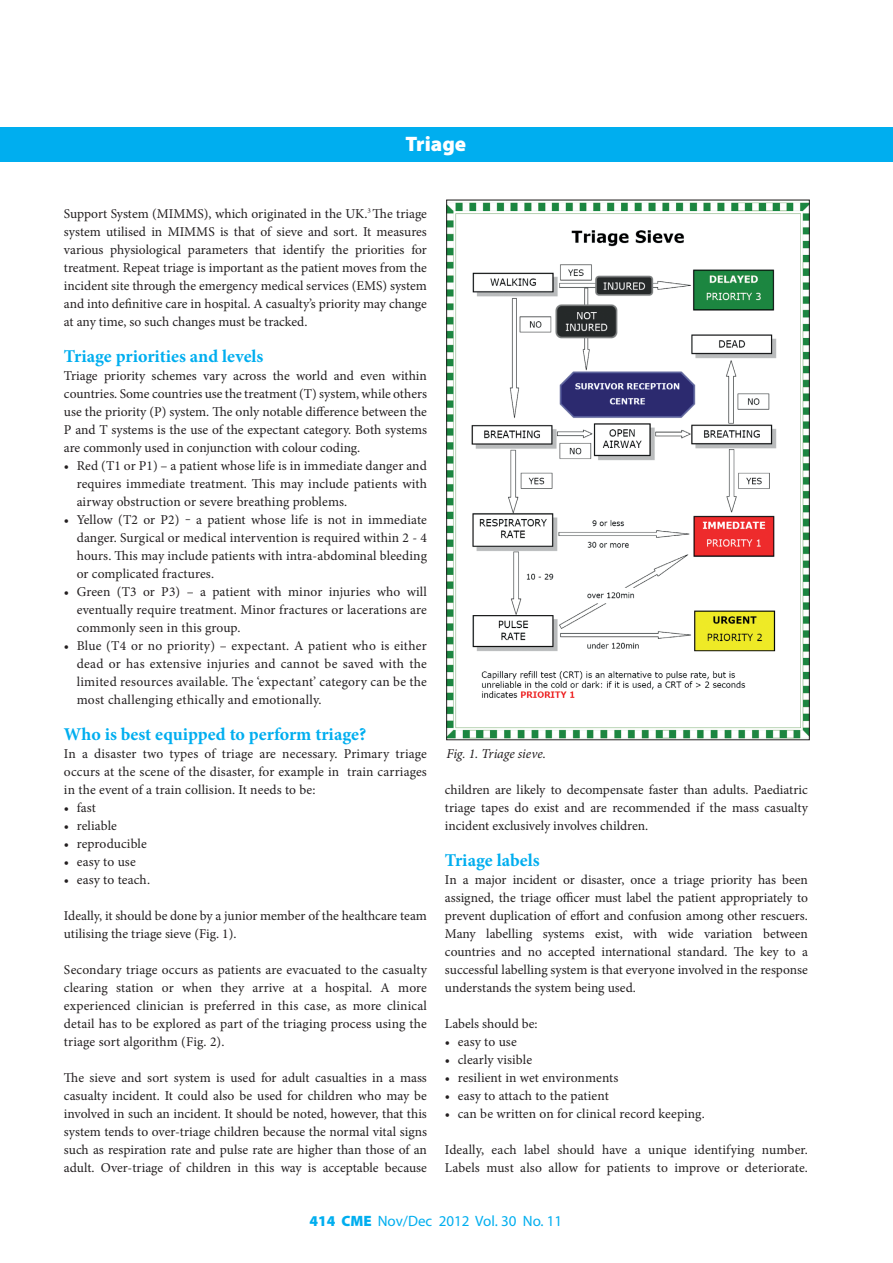
<style>
.page{position:relative;width:893px;height:1263px;background:#fff}
.page>*{position:absolute;margin:0;border:0;box-sizing:border-box;transform-origin:0 0}
.SLUGS{font:900 21px "Myriad Pro";color:#fff}
.B_HEAD{font:700 18px "Minion Pro";color:#00aeef}
.t1{font:15px "Myriad Pro";color:#00aeef}
.TEXT{font:13.5px/18px "Minion Pro";letter-spacing:.005em;color:#231f20;text-align:justify}
.CAPTIONS{font:italic 13.5px "Minion Pro";letter-spacing:-.005em;color:#231f20}
.s1{font-weight:900}
</style>
<div class="page">
<div style="left:0;top:127px;width:893px;height:34px;background:#00aeef"></div>
<img style="left:448px;top:202px;width:359px;height:536px">
<p class="SLUGS" style="left:406px;top:132px;width:62px">Triage</p>
<p class="TEXT" style="left:64px;top:204px;width:364px">Support System (MIMMS), which originated in the UK.<sup>3</sup> The triage system utilised in MIMMS is that of sieve and sort. It measures various physiological parameters that identify the priorities for treatment. Repeat triage is important as the patient moves from the incident site through the emergency medical services (EMS) system and into definitive care in hospital. A casualty’s priority may change at any time, so such changes must be tracked.</p>
<h2 class="B_HEAD" style="left:64px;top:343px;width:201px">Triage priorities and levels</h2>
<p class="TEXT" style="left:64px;top:366px;width:365px">Triage priority schemes vary across the world and even within countries. Some countries use the treatment (T) system, while others use the priority (P) system. The only notable difference between the P and T systems is the use of the expectant category. Both systems are commonly used in conjunction with colour coding.</p>
<p class="TEXT" style="left:77px;top:456px;width:352px;text-indent:-13px">• Red (T1 or P1) – a patient whose life is in immediate danger and requires immediate treatment. This may include patients with airway obstruction or severe breathing problems.</p>
<p class="TEXT" style="left:77px;top:510px;width:352px;text-indent:-13px">• Yellow (T2 or P2) ‒ a patient whose life is not in immediate danger. Surgical or medical intervention is required within 2 - 4 hours. This may include patients with intra-abdominal bleeding or complicated fractures.</p>
<p class="TEXT" style="left:77px;top:582px;width:352px;text-indent:-13px">• Green (T3 or P3) – a patient with minor injuries who will eventually require treatment. Minor fractures or lacerations are commonly seen in this group.</p>
<p class="TEXT" style="left:77px;top:636px;width:352px;text-indent:-13px">• Blue (T4 or no priority) – expectant. A patient who is either dead or has extensive injuries and cannot be saved with the limited resources available. The ‘expectant’ category can be the most challenging ethically and emotionally.</p>
<h2 class="B_HEAD" style="left:64px;top:721px;width:304px">Who is best equipped to perform triage?</h2>
<p class="TEXT" style="left:64px;top:744px;width:364px">In a disaster two types of triage are necessary. Primary triage occurs at the scene of the disaster, for example in train carriages in the event of a train collision. It needs to be:</p>
<p class="TEXT" style="left:64px;top:798px;width:34px">• fast</p>
<p class="TEXT" style="left:64px;top:816px;width:55px">• reliable</p>
<p class="TEXT" style="left:64px;top:834px;width:84px">• reproducible</p>
<p class="TEXT" style="left:64px;top:852px;width:73px">• easy to use</p>
<p class="TEXT" style="left:64px;top:870px;width:88px">• easy to teach.</p>
<p class="TEXT" style="left:64px;top:906px;width:364px">Ideally, it should be done by a junior member of the healthcare team utilising the triage sieve (Fig. 1).</p>
<p class="TEXT" style="left:64px;top:960px;width:364px">Secondary triage occurs as patients are evacuated to the casualty clearing station or when they arrive at a hospital. A more experienced clinician is preferred in this case, as more clinical detail has to be explored as part of the triaging process using the triage sort algorithm (Fig. 2).</p>
<p class="TEXT" style="left:64px;top:1068px;width:365px">The sieve and sort system is used for adult casualties in a mass casualty incident. It could also be used for children who may be involved in such an incident. It should be noted, however, that this system tends to over-triage children because the normal vital signs such as respiration rate and pulse rate are higher than those of an adult. Over-triage of children in this way is acceptable because</p>
<p class="CAPTIONS" style="left:446px;top:744px;width:101px">Fig. 1. Triage sieve.</p>
<p class="TEXT" style="left:445px;top:780px;width:364px">children are likely to decompensate faster than adults. Paediatric triage tapes do exist and are recommended if the mass casualty incident exclusively involves children.</p>
<h2 class="B_HEAD" style="left:445px;top:847px;width:96px">Triage labels</h2>
<p class="TEXT" style="left:445px;top:870px;width:364px">In a major incident or disaster, once a triage priority has been assigned, the triage officer must label the patient appropriately to prevent duplication of effort and confusion among other rescuers.<br>Many labelling systems exist, with wide variation between countries and no accepted international standard. The key to a successful labelling system is that everyone involved in the response understands the system being used.</p>
<p class="TEXT" style="left:445px;top:1014px;width:94px">Labels should be:</p>
<p class="TEXT" style="left:445px;top:1032px;width:73px">• easy to use</p>
<p class="TEXT" style="left:445px;top:1050px;width:89px">• clearly visible</p>
<p class="TEXT" style="left:445px;top:1068px;width:175px">• resilient in wet environments</p>
<p class="TEXT" style="left:445px;top:1086px;width:165px">• easy to attach to the patient</p>
<p class="TEXT" style="left:445px;top:1104px;width:261px">• can be written on for clinical record keeping.</p>
<p class="TEXT" style="left:445px;top:1140px;width:364px">Ideally, each label should have a unique identifying number.<br>Labels must also allow for patients to improve or deteriorate.</p>
<p class="t1" style="left:310px;top:1211px;width:254px"><span class="s1">414 CME</span> Nov/Dec 2012 Vol. 30 No. 11</p>
</div>
